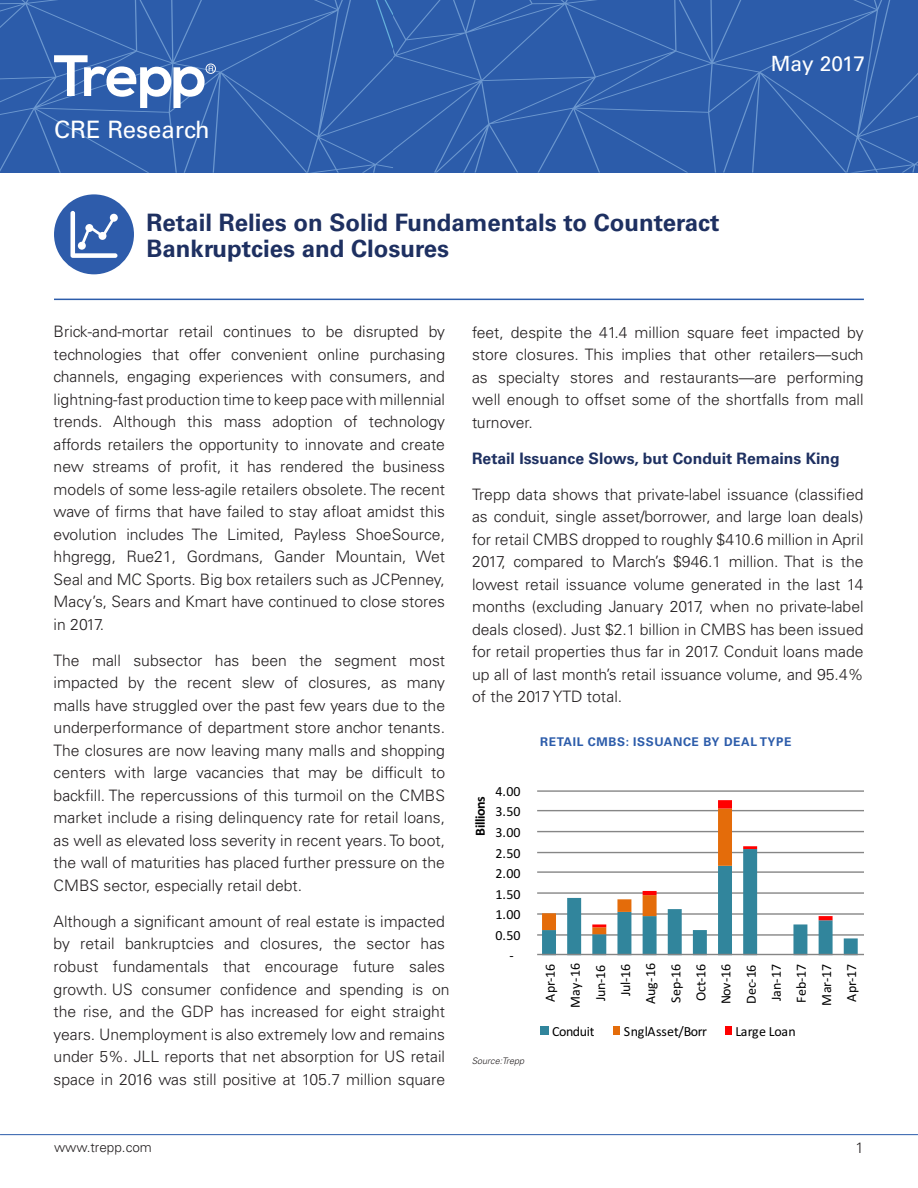
<style>
.page{position:relative;width:918px;height:1188px;background:#fff}
.page>*{position:absolute;margin:0;border:0;box-sizing:border-box;transform-origin:0 0}
.new_header{font:700 24px/25.5px "Univers LT Std";color:#1e3061}
.t1{font:24px "Univers LT Std";color:#fff}
.t2{font:21px "Univers LT Std";color:#fff}
.body_paragraph{font:300 15.75px/22.5px "Univers LT Std";color:#231f20;text-align:justify}
.subheader{font:700 15.75px "Univers LT Std";color:#1e3061}
.t3{font:300 15px "Univers LT Std";color:#231f20}
.t4{font:13.95px/25px "Calibri";letter-spacing:-.005em;color:#000;text-align:right}
.t5{font:700 13.95px "Calibri";letter-spacing:-.045em;color:#000}
.t6{font:13.95px "Calibri";letter-spacing:-.025em;color:#000}
.t7{font:300 13.5px "Univers LT Std";color:#231f20}
.t8{font:700 12px "Univers LT Std";letter-spacing:.05em;color:#2c5caa}
.Source{font:italic 300 9px "Univers LT Std";color:#231f20}
</style>
<div class="page">
<hr style="left:0;top:1134px;width:918px;height:1px;background:#2c5caa">
<svg style="left:393px;top:0;width:525px;height:172px;background:#2f5fac"></svg>
<svg style="left:0;top:0;width:393px;height:172px;background:#2f5fab"></svg>
<svg style="left:376px;top:0;width:17px;height:49px"></svg>
<div style="left:206px;top:64px;width:10px;height:10px;border:1px solid #fff;border-radius:50%"></div>
<svg style="left:54px;top:55px;width:159px;height:53px"></svg>
<hr style="left:54px;top:299px;width:810px;height:1px;background:#2c5caa">
<div style="left:54px;top:194px;width:80px;height:80px;background:#2e5cab;border-radius:50%"></div>
<svg style="left:71px;top:211px;width:47px;height:47px"></svg>
<hr style="left:537px;top:934px;width:327px;height:2px;background:#868686">
<hr style="left:537px;top:913px;width:327px;height:2px;background:#868686">
<hr style="left:537px;top:892px;width:327px;height:2px;background:#868686">
<hr style="left:537px;top:871px;width:327px;height:2px;background:#868686">
<hr style="left:537px;top:852px;width:327px;height:1px;background:#868686">
<hr style="left:537px;top:831px;width:327px;height:1px;background:#868686">
<hr style="left:537px;top:810px;width:327px;height:1px;background:#868686">
<hr style="left:537px;top:790px;width:327px;height:2px;background:#868686">
<svg style="left:542px;top:800px;width:316px;height:154px"></svg>
<hr style="left:537px;top:954px;width:327px;height:1px;background:#868686">
<div style="left:541px;top:1026px;width:8px;height:9px;background:#31859c"></div>
<div style="left:613px;top:1026px;width:7px;height:9px;background:#e46c0a"></div>
<div style="left:725px;top:1026px;width:7px;height:9px;background:#f00"></div>
<h1 class="t1" style="left:54px;top:115px;width:157px">CRE Research</h1>
<p class="new_header" style="left:147px;top:210px;width:574px">Retail Relies on Solid Fundamentals to Counteract<br>Bankruptcies and Closures</p>
<h2 class="t2" style="left:771px;top:51px;width:96px">May 2017</h2>
<p class="body_paragraph" style="left:54px;top:321px;width:393px">Brick-and-mortar retail continues to be disrupted by technologies that offer convenient online purchasing channels, engaging experiences with consumers, and lightning-fast production time to keep pace with millennial trends. Although this mass adoption of technology affords retailers the opportunity to innovate and create new streams of profit, it has rendered the business models of some less-agile retailers obsolete. The recent wave of firms that have failed to stay afloat amidst this evolution includes The Limited, Payless ShoeSource, hhgregg, Rue21, Gordmans, Gander Mountain, Wet Seal and MC Sports. Big box retailers such as JCPenney, Macy’s, Sears and Kmart have continued to close stores in 2017.</p>
<p class="body_paragraph" style="left:54px;top:649px;width:393px">The mall subsector has been the segment most impacted by the recent slew of closures, as many malls have struggled over the past few years due to the underperformance of department store anchor tenants.<br>The closures are now leaving many malls and shopping centers with large vacancies that may be difficult to backfill. The repercussions of this turmoil on the CMBS market include a rising delinquency rate for retail loans, as well as elevated loss severity in recent years. To boot, the wall of maturities has placed further pressure on the CMBS sector, especially retail debt.</p>
<p class="body_paragraph" style="left:54px;top:910px;width:397px;text-align:left">Although a significant amount of real estate is impacted by retail bankruptcies and closures, the sector has robust fundamentals that encourage future sales growth. US consumer confidence and spending is on the rise, and the GDP has increased for eight straight years. Unemployment is also extremely low and remains under 5%. JLL reports that net absorption for US retail space in 2016 was still positive at 105.7 million square</p>
<p class="body_paragraph" style="left:472px;top:321px;width:393px">feet, despite the 41.4 million square feet impacted by store closures. This implies that other retailers—such as specialty stores and restaurants—are performing well enough to offset some of the shortfalls from mall turnover.</p>
<p class="subheader" style="left:472px;top:449px;width:369px">Retail Issuance Slows, but Conduit Remains King</p>
<p class="body_paragraph" style="left:472px;top:483px;width:393px">Trepp data shows that private-label issuance (classified as conduit, single asset/borrower, and large loan deals) for retail CMBS dropped to roughly $410.6 million in April 2017, compared to March’s $946.1 million. That is the lowest retail issuance volume generated in the last 14 months (excluding January 2017, when no private-label deals closed). Just $2.1 billion in CMBS has been issued for retail properties thus far in 2017. Conduit loans made up all of last month’s retail issuance volume, and 95.4% of the 2017 YTD total.</p>
<p class="t8" style="left:540px;top:735px;width:253px">RETAIL CMBS: ISSUANCE BY DEAL TYPE</p>
<p class="t5" style="left:470px;top:836px;width:41px;rotate:-90deg">Billions</p>
<p class="t4" style="left:495px;top:778px;width:27px">4.00</p>
<p class="t4" style="left:495px;top:799px;width:27px">3.50</p>
<p class="t4" style="left:495px;top:819px;width:27px">3.00</p>
<p class="t4" style="left:495px;top:840px;width:27px">2.50</p>
<p class="t4" style="left:495px;top:861px;width:27px">2.00</p>
<p class="t4" style="left:495px;top:881px;width:27px">1.50</p>
<p class="t4" style="left:495px;top:902px;width:27px">1.00</p>
<p class="t4" style="left:495px;top:922px;width:27px">0.50</p>
<p class="t4" style="left:509px;top:943px;width:6px">-</p>
<p class="Source" style="left:472px;top:1056px;width:54px">Source:Trepp</p>
<p class="t4" style="left:537px;top:1008px;width:46px;rotate:-90deg">Apr-16<br>May-16<br>Jun-16<br>Jul-16<br>Aug-16<br>Sep-16<br>Oct-16<br>Nov-16<br>Dec-16<br>Jan-17<br>Feb-17<br>Mar-17<br>Apr-17</p>
<p class="t6" style="left:552px;top:1022px;width:44px">Conduit</p>
<p class="t4" style="left:624px;top:1019px;width:85px">SnglAsset/Borr</p>
<p class="t4" style="left:735px;top:1019px;width:62px">Large Loan</p>
<p class="t7" style="left:54px;top:1139px;width:99px">www.trepp.com</p>
<p class="t3" style="left:856px;top:1139px;width:10px">1</p>
</div>
